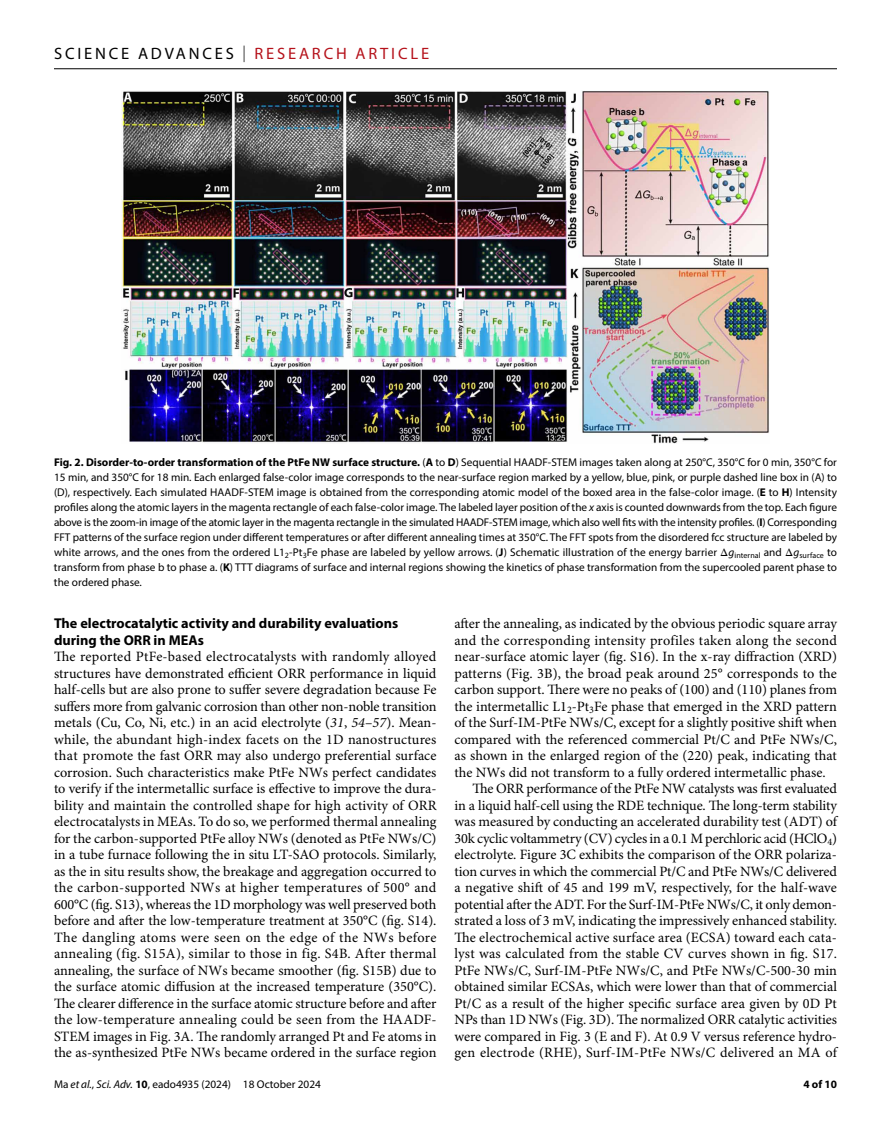
<style>
.page{position:relative;width:891px;height:1134px;background:#fff}
.page>*{position:absolute;margin:0;border:0;box-sizing:border-box;transform-origin:0 0}
.t1{font:16.5px "Myriad Pro";letter-spacing:.17em;color:#000}
.t2{font:14.25px/16.5px "Minion Pro";color:#000;text-align:justify}
.t3{font:700 14.25px/16.5px "Myriad Pro";color:#000}
.t4{font:14.25px "Minion Pro";letter-spacing:.02em;color:#000}
.t5{font:11.25px/15px "Myriad Pro";color:#000;text-align:justify}
.t6{font:700 11.25px "Myriad Pro";color:#000}
.s1{font-weight:300}
.s2{color:#b5121b}
.s3{font-weight:700}
.s4{font-style:italic}
.s5{font-family:"STIX"}
</style>
<div class="page">
<hr style="left:54px;top:68px;width:783px;height:1px;background:#000">
<img style="left:122px;top:90px;width:647px;height:353px">
<p class="t1" style="left:54px;top:44px;width:376px">Science Adva nces <span class="s1">|</span> <span class="s2">Resear ch Ar ticle</span></p>
<p class="t5" style="left:54px;top:454px;width:785px"><span class="s3">Fig. 2. Disorder-to-order transformation of the PtFe NW surface structure.</span> (<span class="s3">A</span> to <span class="s3">D</span>) Sequential HAADF-STEM images taken along at 250°C, 350°C for 0 min, 350°C for 15 min, and 350°C for 18 min. Each enlarged false-color image corresponds to the near-surface region marked by a yellow, blue, pink, or purple dashed line box in (A) to (D), respectively. Each simulated HAADF-STEM image is obtained from the corresponding atomic model of the boxed area in the false-color image. (<span class="s3">E</span> to <span class="s3">H</span>) I ntensity profiles along the atomic layers in the magenta rectangle of each false-color image. The labeled layer position of the <span class="s4">x</span> axis is counted downwards from the top. Each figure above is the zoom-in image of the atomic layer in the magenta rectangle in the simulated HAADF-STEM image, which also well fits with the intensity profiles. (<span class="s3">I</span>) Corresponding FFT patterns of the surface region under different temperatures or after different annealing times at 350°C. The FFT spots from the disordered fcc structure are labeled by white arrows, and the ones from the ordered L1<sub>2</sub>-Pt<sub>3</sub>Fe phase are labeled by yellow arrows. (<span class="s3">J</span>) Schematic illustration of the energy barrier <span class="s5">Δ</span><span class="s4">g</span><sub>internal</sub> and <span class="s5">Δ</span><span class="s4">g</span><sub>surface</sub> to transform from phase b to phase a. (<span class="s3">K</span>) TTT</p>
<p class="t5" style="left:255px;top:559px;width:583px">diagrams of surface and internal regions showing the kinetics of phase transformation from the supercooled parent phase to</p>
<p class="t5" style="left:54px;top:574px;width:89px">the ordered phase.</p>
<p class="t3" style="left:54px;top:615px;width:346px">The electrocatalytic activity and durability evaluations during the ORR in MEAs</p>
<p class="t2" style="left:54px;top:649px;width:384px">The reported PtFe-based electrocatalysts with randomly alloyed structures have demonstrated efficient ORR performance in liquid half-cells but are also prone to suffer severe degradation because Fe suffers more from galvanic corrosion than other non-noble transition metals (Cu, Co, Ni, etc.) in an acid electrolyte (<span class="s4">31</span>, <span class="s4">54</span>–<span class="s4">57</span>). Mean&shy;while, the abundant high-index facets on the 1D nanostructures that promote the fast ORR may also undergo preferential surface corrosion. Such characteristics make PtFe NWs perfect candidates to verify if the intermetallic surface is effective to improve the dura&shy;bility and maintain the controlled shape for high activity of ORR electrocatalysts in MEAs. To do so, we performed thermal annealing for the carbon-supported PtFe alloy NWs (denoted as PtFe NWs/C) in a tube furnace following the in situ LT-SAO protocols. Similarly, as the in situ results show, the breakage and aggregation occurred to the carbon-supported NWs at higher temperatures of 500° and 600°C (fig. S13), whereas the 1D morphology was well preserved both before and after the low-temperature treatment at 350°C (fig. S14).<br>The dangling atoms were seen on the edge of the NWs before annealing (fig. S15A), similar to those in fig. S4B. After thermal annealing, the surface of NWs became smoother (fig. S15B) due to the surface atomic diffusion at the increased temperature (350°C).<br>The clearer difference in the surface atomic structure before and after the low-temperature annealing could be seen from the HAADF-STEM images in Fig. 3A. The randomly arranged Pt and Fe atoms in the as-synthesized PtFe NWs became ordered in the surface region</p>
<p class="t5" style="left:54px;top:1076px;width:268px">Ma <span class="s4">et al.</span>, <span class="s4">Sci. Adv.</span> <span class="s3">10</span>, eado4935 (2024) 18 October 2024</p>
<p class="t2" style="left:455px;top:616px;width:384px">after the annealing, as indicated by the obvious periodic square array</p>
<p class="t4" style="left:455px;top:632px;width:384px">and the corresponding intensity profiles taken along the second</p>
<p class="t2" style="left:455px;top:649px;width:384px">near-surface atomic layer (fig. S16). In the x-ray diffraction (XRD)</p>
<p class="t2" style="left:455px;top:666px;width:384px">patterns (Fig. 3B), the broad peak around 25° corresponds to the</p>
<p class="t2" style="left:455px;top:682px;width:384px">carbon support. There were no peaks of (100) and (110) planes from</p>
<p class="t2" style="left:455px;top:699px;width:384px">the intermetallic L1<sub>2</sub>-Pt<sub>3</sub>Fe phase that emerged in the XRD pattern</p>
<p class="t2" style="left:455px;top:715px;width:384px">of the Surf-IM-PtFe NWs/C, except for a slightly positive shift when</p>
<p class="t2" style="left:455px;top:732px;width:384px">compared with the referenced commercial Pt/C and PtFe NWs/C,</p>
<p class="t2" style="left:455px;top:748px;width:384px">as shown in the enlarged region of the (220) peak, indicating that</p>
<p class="t2" style="left:455px;top:765px;width:373px">the NWs did not transform to a fully ordered intermetallic phase.</p>
<p class="t2" style="left:473px;top:781px;width:366px">The ORR performance of the PtFe NW catalysts was first evaluated</p>
<p class="t2" style="left:455px;top:798px;width:384px">in a liquid half-cell using the RDE technique. The long-term stability</p>
<p class="t2" style="left:455px;top:814px;width:384px">was measured by conducting an accelerated durability test (ADT) of</p>
<p class="t2" style="left:455px;top:831px;width:384px">30k cyclic voltammetry (CV) cycles in a 0.1 M perchloric acid (HClO<sub>4</sub>)</p>
<p class="t2" style="left:455px;top:847px;width:384px">electrolyte. Figure 3C exhibits the comparison of the ORR polariza-</p>
<p class="t2" style="left:455px;top:864px;width:384px">tion curves in which the commercial Pt/C and PtFe NWs/C delivered</p>
<p class="t2" style="left:455px;top:880px;width:384px">a negative shift of 45 and 199 mV, respectively, for the half-wave</p>
<p class="t2" style="left:455px;top:897px;width:384px">potential after the ADT. For the Surf-IM-PtFe NWs/C, it only demon-</p>
<p class="t2" style="left:455px;top:913px;width:384px">strated a loss of 3 mV, indicating the impressively enhanced stability.</p>
<p class="t2" style="left:455px;top:930px;width:384px">The electrochemical active surface area (ECSA) toward each cata-</p>
<p class="t2" style="left:455px;top:946px;width:384px">lyst was calculated from the stable CV curves shown in fig. S17.</p>
<p class="t2" style="left:455px;top:963px;width:384px">PtFe NWs/C, Surf-IM-PtFe NWs/C, and PtFe NWs/C-500-30 min</p>
<p class="t2" style="left:455px;top:979px;width:384px">obtained similar ECSAs, which were lower than that of commercial</p>
<p class="t2" style="left:455px;top:996px;width:384px">Pt/C as a result of the higher specific surface area given by 0D Pt</p>
<p class="t2" style="left:455px;top:1012px;width:384px">NPs than 1D NWs (Fig. 3D). The normalized ORR catalytic activities</p>
<p class="t2" style="left:455px;top:1029px;width:384px">were compared in Fig. 3 (E and F). At 0.9 V versus reference hydro-</p>
<p class="t2" style="left:455px;top:1045px;width:384px">gen electrode (RHE), Surf-IM-PtFe NWs/C delivered an MA of</p>
<p class="t6" style="left:803px;top:1076px;width:35px">4 of 10</p>
</div>
